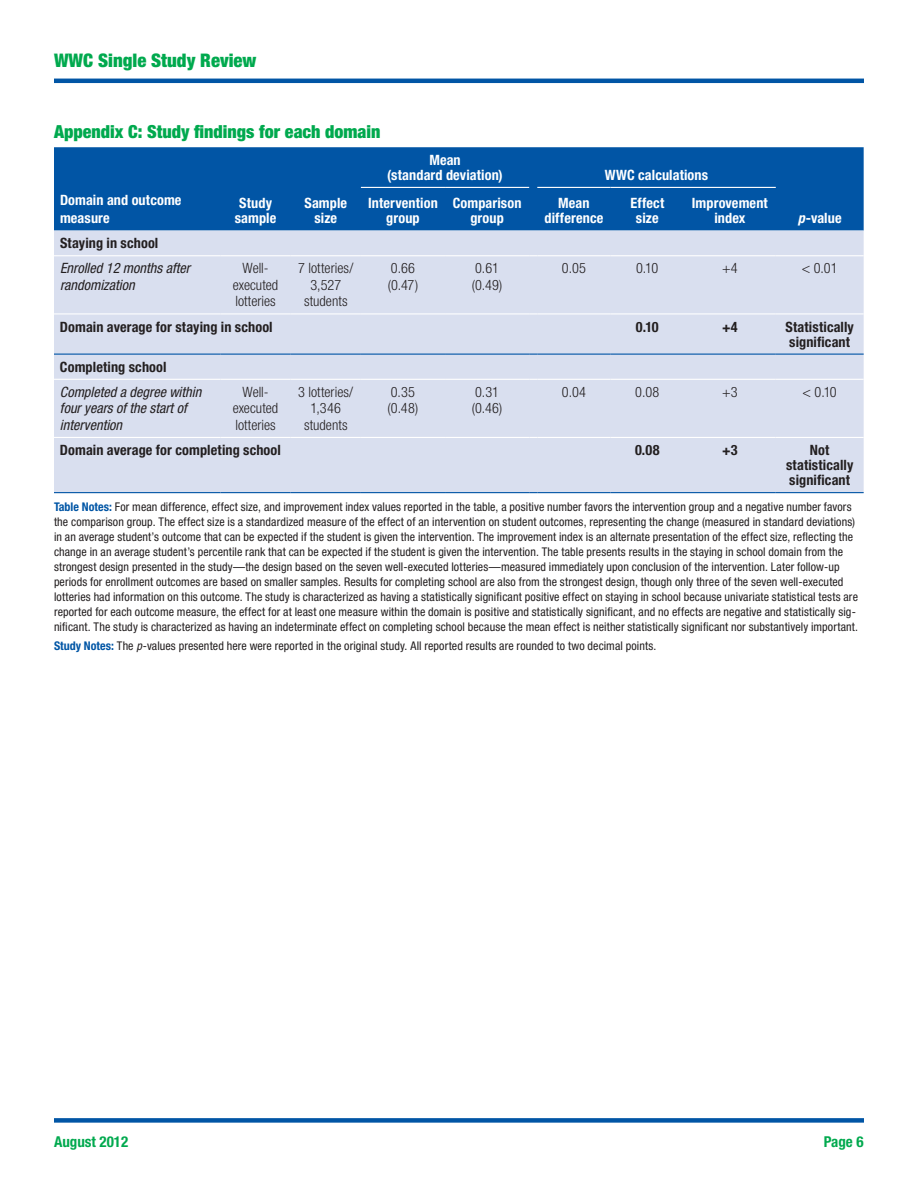
<style>
.page{position:relative;width:918px;height:1188px;background:#fff}
.page>*{position:absolute;margin:0;border:0;box-sizing:border-box;transform-origin:0 0}
.t1{font:900 condensed 18.75px "Helvetica Neue LT Std";color:#00a94e}
.Table_title{font:900 condensed 18px "Helvetica Neue LT Std";color:#00a94e}
.t2{font:700 condensed 15px "Helvetica Neue LT Std";color:#00a94e}
.Table_body_text-ce{font:300 condensed 14.25px/16.5px "Helvetica Neue LT Std";color:#231f20;text-align:center}
.Table_sub_head-cen{font:700 condensed 14.25px/15px "Helvetica Neue LT Std";letter-spacing:.01em;color:#fff;text-align:center}
.Table_sub_head-bla{font:700 condensed 14.25px "Helvetica Neue LT Std";letter-spacing:.01em;color:#231f20}
.Table_row_head-ita{font:italic condensed 14.25px/16.5px "Helvetica Neue LT Std";color:#231f20}
.Table_body_text-ce-2{font:700 condensed 14.25px/15px "Helvetica Neue LT Std";letter-spacing:.01em;color:#231f20}
.Table_sub_head_whi{font:700 condensed 14.25px/18px "Helvetica Neue LT Std";letter-spacing:.01em;color:#fff}
.Table_note{font:condensed 12px/15px "Helvetica Neue LT Std";letter-spacing:.01em;color:#231f20}
.s1{font-style:italic}
.s2{font-weight:700;color:#0155a5}
</style>
<div class="page">
<div style="left:54px;top:1118px;width:810px;height:5px;background:#0155a5"></div>
<hr style="left:54px;top:79px;width:810px;height:4px;background:#0155a5">
<div style="left:54px;top:147px;width:810px;height:84px;background:#0155a5"></div>
<div style="left:54px;top:231px;width:810px;height:261px;background:#d9dfef"></div>
<hr style="left:54px;top:255px;width:166px;height:1px;background:#fff">
<hr style="left:220px;top:255px;width:71px;height:1px;background:#fff">
<hr style="left:291px;top:255px;width:70px;height:1px;background:#fff">
<hr style="left:361px;top:255px;width:84px;height:1px;background:#fff">
<hr style="left:445px;top:255px;width:84px;height:1px;background:#fff">
<hr style="left:537px;top:255px;width:74px;height:1px;background:#fff">
<hr style="left:611px;top:255px;width:73px;height:1px;background:#fff">
<hr style="left:684px;top:255px;width:92px;height:1px;background:#fff">
<hr style="left:776px;top:255px;width:88px;height:1px;background:#fff">
<hr style="left:54px;top:313px;width:166px;height:1px;background:#fff">
<hr style="left:220px;top:313px;width:71px;height:1px;background:#fff">
<hr style="left:291px;top:313px;width:70px;height:1px;background:#fff">
<hr style="left:361px;top:313px;width:84px;height:1px;background:#fff">
<hr style="left:445px;top:313px;width:84px;height:1px;background:#fff">
<hr style="left:537px;top:313px;width:74px;height:1px;background:#fff">
<hr style="left:611px;top:313px;width:73px;height:1px;background:#fff">
<hr style="left:684px;top:313px;width:92px;height:1px;background:#fff">
<hr style="left:776px;top:313px;width:88px;height:1px;background:#fff">
<hr style="left:54px;top:354px;width:166px;height:1px;background:#0155a5">
<hr style="left:220px;top:354px;width:71px;height:1px;background:#0155a5">
<hr style="left:291px;top:354px;width:70px;height:1px;background:#0155a5">
<hr style="left:361px;top:354px;width:84px;height:1px;background:#0155a5">
<hr style="left:445px;top:354px;width:84px;height:1px;background:#0155a5">
<hr style="left:537px;top:354px;width:74px;height:1px;background:#0155a5">
<hr style="left:611px;top:354px;width:73px;height:1px;background:#0155a5">
<hr style="left:684px;top:354px;width:92px;height:1px;background:#0155a5">
<hr style="left:776px;top:354px;width:88px;height:1px;background:#0155a5">
<hr style="left:361px;top:187px;width:84px;height:1px;background:#fff">
<hr style="left:445px;top:187px;width:84px;height:1px;background:#fff">
<hr style="left:537px;top:187px;width:74px;height:1px;background:#fff">
<hr style="left:611px;top:187px;width:73px;height:1px;background:#fff">
<hr style="left:684px;top:187px;width:92px;height:1px;background:#fff">
<hr style="left:54px;top:437px;width:166px;height:1px;background:#fff">
<hr style="left:220px;top:437px;width:71px;height:1px;background:#fff">
<hr style="left:291px;top:437px;width:70px;height:1px;background:#fff">
<hr style="left:361px;top:437px;width:84px;height:1px;background:#fff">
<hr style="left:445px;top:437px;width:84px;height:1px;background:#fff">
<hr style="left:537px;top:437px;width:74px;height:1px;background:#fff">
<hr style="left:611px;top:437px;width:73px;height:1px;background:#fff">
<hr style="left:684px;top:437px;width:92px;height:1px;background:#fff">
<hr style="left:776px;top:437px;width:88px;height:1px;background:#fff">
<hr style="left:54px;top:379px;width:166px;height:1px;background:#fff">
<hr style="left:220px;top:379px;width:71px;height:1px;background:#fff">
<hr style="left:291px;top:379px;width:70px;height:1px;background:#fff">
<hr style="left:361px;top:379px;width:84px;height:1px;background:#fff">
<hr style="left:445px;top:379px;width:84px;height:1px;background:#fff">
<hr style="left:537px;top:379px;width:74px;height:1px;background:#fff">
<hr style="left:611px;top:379px;width:73px;height:1px;background:#fff">
<hr style="left:684px;top:379px;width:92px;height:1px;background:#fff">
<hr style="left:776px;top:379px;width:88px;height:1px;background:#fff">
<hr style="left:54px;top:492px;width:166px;height:1px;background:#0155a5">
<hr style="left:220px;top:492px;width:71px;height:1px;background:#0155a5">
<hr style="left:291px;top:492px;width:70px;height:1px;background:#0155a5">
<hr style="left:361px;top:492px;width:84px;height:1px;background:#0155a5">
<hr style="left:445px;top:492px;width:84px;height:1px;background:#0155a5">
<hr style="left:537px;top:492px;width:74px;height:1px;background:#0155a5">
<hr style="left:611px;top:492px;width:73px;height:1px;background:#0155a5">
<hr style="left:684px;top:492px;width:92px;height:1px;background:#0155a5">
<hr style="left:776px;top:492px;width:88px;height:1px;background:#0155a5">
<h1 class="t1" style="left:54px;top:49px;width:204px">WWC Single Study Review</h1>
<p class="Table_title" style="left:54px;top:121px;width:328px">Appendix C: Study findings for each domain</p>
<p class="Table_sub_head-cen" style="left:387px;top:152px;width:117px">Mean<br>(standard deviation)</p>
<p class="Table_sub_head-cen" style="left:605px;top:167px;width:105px">WWC calculations</p>
<p class="Table_sub_head_whi" style="left:60px;top:191px;width:123px">Domain and outcome measure</p>
<p class="Table_sub_head-cen" style="left:235px;top:195px;width:43px">Study sample</p>
<p class="Table_sub_head-cen" style="left:304px;top:195px;width:44px">Sample size</p>
<p class="Table_sub_head-cen" style="left:368px;top:195px;width:71px">Intervention group</p>
<p class="Table_sub_head-cen" style="left:453px;top:195px;width:70px">Comparison group</p>
<p class="Table_sub_head-cen" style="left:545px;top:195px;width:60px">Mean difference</p>
<p class="Table_sub_head-cen" style="left:630px;top:195px;width:35px">Effect size</p>
<p class="Table_sub_head-cen" style="left:692px;top:195px;width:77px">Improvement index</p>
<p class="Table_sub_head-cen" style="left:798px;top:210px;width:45px"><span class="s1">p</span>-value</p>
<p class="Table_sub_head-bla" style="left:60px;top:235px;width:100px">Staying in school</p>
<p class="Table_row_head-ita" style="left:60px;top:260px;width:131px">Enrolled 12 months after randomization</p>
<p class="Table_body_text-ce" style="left:233px;top:260px;width:47px">Well&shy;executed lotteries</p>
<p class="Table_body_text-ce" style="left:298px;top:260px;width:57px">7 lotteries/<br>3,527 students</p>
<p class="Table_body_text-ce" style="left:388px;top:260px;width:32px;text-align:left">0.66 (0.47)</p>
<p class="Table_body_text-ce" style="left:472px;top:260px;width:32px;text-align:left">0.61 (0.49)</p>
<p class="Table_body_text-ce" style="left:562px;top:260px;width:26px">0.05</p>
<p class="Table_body_text-ce" style="left:636px;top:260px;width:24px">0.10</p>
<p class="Table_body_text-ce" style="left:722px;top:260px;width:17px">+4</p>
<p class="Table_body_text-ce" style="left:802px;top:260px;width:37px">&lt; 0.01</p>
<p class="Table_sub_head-bla" style="left:60px;top:318px;width:214px">Domain average for staying in school</p>
<p class="Table_body_text-ce-2" style="left:636px;top:319px;width:24px">0.10</p>
<p class="Table_body_text-ce-2" style="left:722px;top:319px;width:17px">+4</p>
<p class="Table_body_text-ce-2" style="left:785px;top:319px;width:70px">Statistically significant</p>
<p class="Table_sub_head-bla" style="left:60px;top:358px;width:108px">Completing school</p>
<p class="Table_row_head-ita" style="left:60px;top:384px;width:143px">Completed a degree within four years of the start of intervention</p>
<p class="Table_body_text-ce" style="left:233px;top:384px;width:47px">Well&shy;executed lotteries</p>
<p class="Table_body_text-ce" style="left:298px;top:384px;width:57px">3 lotteries/<br>1,346 students</p>
<p class="Table_body_text-ce" style="left:388px;top:384px;width:32px;text-align:left">0.35 (0.48)</p>
<p class="Table_body_text-ce" style="left:472px;top:384px;width:32px;text-align:left">0.31 (0.46)</p>
<p class="Table_body_text-ce" style="left:562px;top:384px;width:26px">0.04</p>
<p class="Table_body_text-ce" style="left:635px;top:384px;width:26px">0.08</p>
<p class="Table_body_text-ce" style="left:722px;top:384px;width:17px">+3</p>
<p class="Table_body_text-ce" style="left:803px;top:384px;width:36px">&lt; 0.10</p>
<p class="Table_sub_head-bla" style="left:60px;top:441px;width:223px">Domain average for completing school</p>
<p class="Table_body_text-ce-2" style="left:635px;top:442px;width:26px">0.08</p>
<p class="Table_body_text-ce-2" style="left:722px;top:442px;width:17px">+3</p>
<p class="Table_body_text-ce-2" style="left:786px;top:442px;width:69px;text-align:center">Not statistically significant</p>
<p class="Table_note" style="left:54px;top:499px;width:806px"><span class="s2">Table Notes:</span> For mean difference, effect size, and improvement index values reported in the table, a positive number favors the intervention group and a negative number favors the comparison group. The effect size is a standardized measure of the effect of an intervention on student outcomes, representing the change (measured in standard deviations) in an average student’s outcome that can be expected if the student is given the intervention. The improvement index is an alternate presentation of the effect size, reflecting the change in an average student’s percentile rank that can be expected if the student is given the intervention. The table presents results in the staying in school domain from the strongest design presented in the study—the design based on the seven well-executed lotteries—measured immediately upon conclusion of the intervention. Later follow-up periods for enrollment outcomes are based on smaller samples. Results for completing school are also from the strongest design, though only three of the seven well-executed lotteries had information on this outcome. The study is characterized as having a statistically significant positive effect on staying in school because univariate statistical tests are reported for each outcome measure, the effect for at least one measure within the domain is positive and statistically significant, and no effects are negative and statistically sig&shy;nificant. The study is characterized as having an indeterminate effect on completing school because the mean effect is neither statistically significant nor substantively important.</p>
<p class="Table_note" style="left:54px;top:638px;width:604px"><span class="s2">Study Notes:</span> The <span class="s1">p</span>-values presented here were reported in the original study. All reported results are rounded to two decimal points.</p>
<p class="t2" style="left:54px;top:1132px;width:76px">August 2012</p>
<p class="t2" style="left:824px;top:1132px;width:41px">Page 6</p>
</div>
